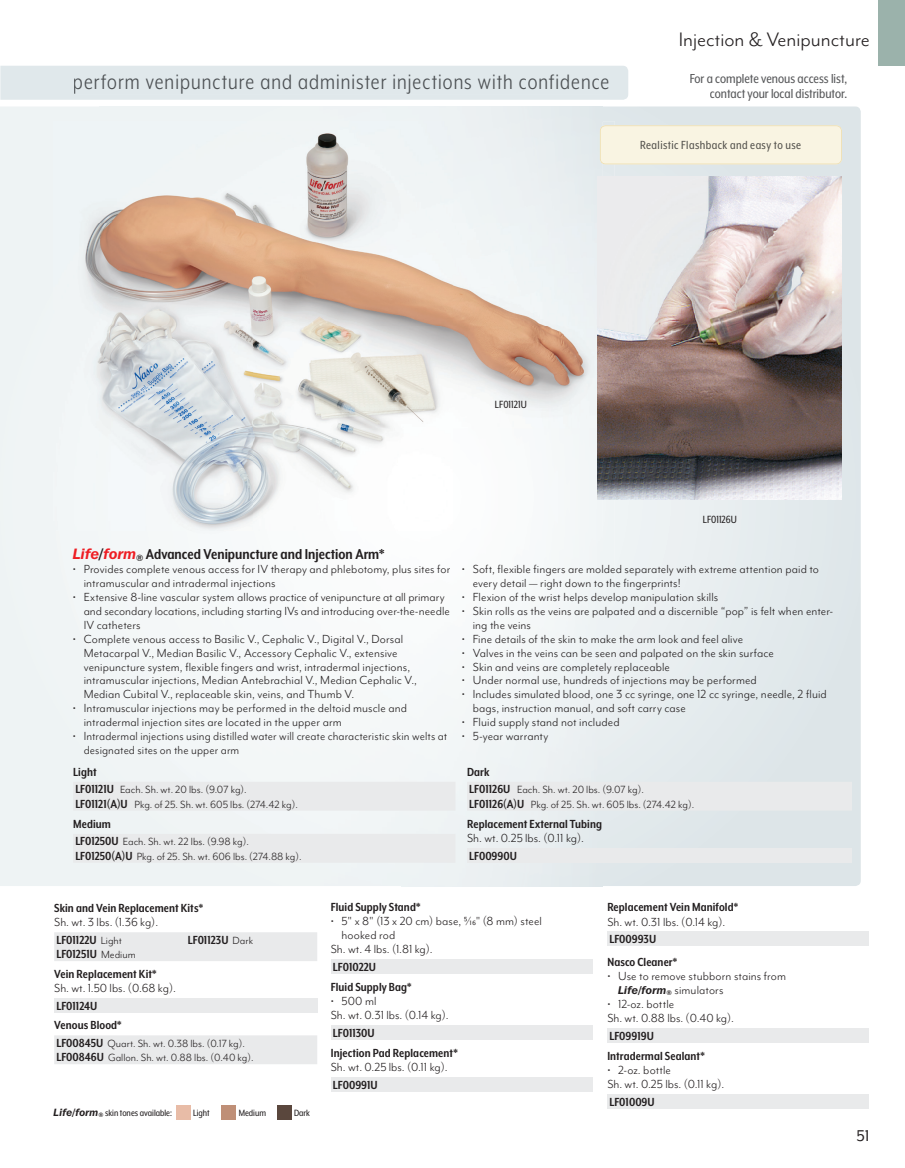
<style>
.page{position:relative;width:905px;height:1168px;background:#fff}
.page>*{position:absolute;margin:0;border:0;box-sizing:border-box;transform-origin:0 0}
.t1{font:24px "Mr Eaves XL Mod Nar OT";letter-spacing:.045em;color:#4c5053}
.t2{font:22.5px "Mr Eaves Mod OT";color:#231f20}
.t3{font:18px "Mr Eaves Mod OT";color:#231f20}
.t4{font:700 16.5px "Mr Eaves XL Mod Nar OT";color:#231f20}
.t5{font:15px/15px "Mr Eaves XL Mod Nar OT";color:#57585a;text-align:right}
.t6{font:13.5px/14px "Mr Eaves Mod OT";letter-spacing:.005em;color:#231f20}
.t7{font:700 13.5px/19.8px "Mr Eaves XL Mod Nar OT";letter-spacing:.005em;color:#231f20}
.t8{font:13.5px "Mr Eaves XL Mod Nar OT";letter-spacing:.03em;color:#55534e}
.t9{font:12px/14.4px "Mr Eaves Mod OT";color:#231f20}
.t10{font:12px "Mr Eaves XL Mod Nar OT";color:#231f20}
.t11{font:10.5px "Mr Eaves XL Mod Nar OT";color:#231f20}
.s1{font-family:"Franklin Gothic IT Cby BT";font-weight:600;font-style:italic;font-size:15px;color:#ee1d23}
.s2{font-family:"Franklin Gothic IT Cby BT";font-weight:600;font-style:italic;font-size:15px}
.s3{font-family:"Mr Eaves XL Mod Nar OT";font-weight:700;font-size:13.5px}
.s4{font-family:"Mr Eaves Mod OT";font-weight:400;font-size:12px}
.s5{font-family:"Franklin Gothic IT Cby BT";font-weight:600;font-style:italic}
.s6{font-family:"Franklin Gothic IT Cby BT";font-weight:600;font-style:italic;font-size:11.25px}
</style>
<div class="page">
<svg style="left:603px;top:106px;width:257px;height:780px;background:#e2e9eb"></svg>
<div style="left:1px;top:66px;width:627px;height:34px;background:#e0e8eb"></div>
<div style="left:878px;top:0;width:26px;height:66px;background:#9bb2ab"></div>
<div style="left:54px;top:932px;width:263px;height:29px;background:#e9eaeb"></div>
<div style="left:54px;top:998px;width:263px;height:15px;background:#e9eaeb"></div>
<div style="left:54px;top:1035px;width:263px;height:29px;background:#e9eaeb"></div>
<div style="left:331px;top:959px;width:261px;height:15px;background:#e9eaeb"></div>
<div style="left:331px;top:1025px;width:261px;height:14px;background:#e9eaeb"></div>
<div style="left:331px;top:1077px;width:261px;height:14px;background:#e9eaeb"></div>
<div style="left:607px;top:932px;width:262px;height:14px;background:#e9eaeb"></div>
<div style="left:607px;top:1028px;width:262px;height:15px;background:#e9eaeb"></div>
<div style="left:607px;top:1094px;width:262px;height:14px;background:#e9eaeb"></div>
<div style="left:73px;top:782px;width:382px;height:28px;background:#e9eaeb"></div>
<div style="left:73px;top:834px;width:382px;height:29px;background:#e9eaeb"></div>
<div style="left:467px;top:782px;width:385px;height:28px;background:#e9eaeb"></div>
<div style="left:467px;top:848px;width:385px;height:14px;background:#e9eaeb"></div>
<img style="left:598px;top:177px;width:243px;height:322px">
<div style="left:176px;top:1104px;width:15px;height:15px;background:#e8bca7"></div>
<div style="left:221px;top:1104px;width:15px;height:15px;background:#bf8f77"></div>
<div style="left:277px;top:1104px;width:15px;height:15px;background:#5a473d"></div>
<img style="left:0;top:66px;width:1px;height:34px">
<img style="left:0;top:106px;width:1px;height:780px">
<img style="left:603px;top:121px;width:11px;height:461px">
<img style="left:54px;top:121px;width:549px;height:103px">
<img style="left:54px;top:223px;width:544px;height:206px">
<img style="left:54px;top:429px;width:549px;height:153px">
<div style="left:74px;top:75px;width:534px;height:19px;background:#e0e8eb"></div>
<svg style="left:600px;top:125px;width:241px;height:39px;background:#f8f2df"></svg>
<div style="left:640px;top:141px;width:160px;height:10px;background:#f9f4e2"></div>
<h1 class="t1" style="left:73px;top:70px;width:538px">perform venipuncture and administer injections with confidence</h1>
<h2 class="t2" style="left:678px;top:27px;width:193px">Injection &amp; Venipuncture</h2>
<p class="t5" style="left:689px;top:71px;width:159px">For a complete venous access list, contact your local distributor.</p>
<p class="t8" style="left:640px;top:138px;width:163px">Realistic Flashback and easy to use</p>
<p class="t10" style="left:495px;top:398px;width:33px">LF01121U</p>
<p class="t10" style="left:702px;top:513px;width:36px">LF01126U</p>
<p class="t4" style="left:73px;top:546px;width:313px"><span class="s1">Life</span><span class="s2">/</span><span class="s1">form</span><sub>®</sub> Advanced Venipuncture and Injection Arm*</p>
<p class="t6" style="left:84px;top:562px;width:368px;text-indent:-11px">• Provides complete venous access for IV therapy and phlebotomy, plus sites for intramuscular and intradermal injections</p>
<p class="t6" style="left:84px;top:590px;width:368px;text-indent:-11px">• Extensive 8-line vascular system allows practice of venipuncture at all primary and secondary locations, including starting IVs and introducing over-the-needle<br>IV catheters</p>
<p class="t6" style="left:84px;top:632px;width:334px;text-indent:-11px">• Complete venous access to Basilic V., Cephalic V., Digital V., Dorsal Metacarpal V., Median Basilic V., Accessory Cephalic V., extensive venipuncture system, flexible fingers and wrist, intradermal injections, intramuscular injections, Median Antebrachial V., Median Cephalic V., Median Cubital V., replaceable skin, veins, and Thumb V.</p>
<p class="t6" style="left:84px;top:701px;width:325px;text-indent:-11px">• Intramuscular injections may be performed in the deltoid muscle and intradermal injection sites are located in the upper arm</p>
<p class="t6" style="left:84px;top:729px;width:365px;text-indent:-11px">• Intradermal injections using distilled water will create characteristic skin welts at designated sites on the upper arm</p>
<p class="t7" style="left:73px;top:762px;width:25px">Light</p>
<p class="t9" style="left:75px;top:783px;width:224px"><span class="s3">LF01121U</span> Each. Sh. wt. 20 lbs. (9.07 kg).<br><span class="s3">LF01121(A)U</span> Pkg. of 25. Sh. wt. 605 lbs. (274.42 kg).</p>
<p class="t7" style="left:73px;top:814px;width:39px">Medium</p>
<p class="t9" style="left:75px;top:835px;width:228px"><span class="s3">LF01250U</span> Each. Sh. wt. 22 lbs. (9.98 kg).<br><span class="s3">LF01250(A)U</span> Pkg. of 25. Sh. wt. 606 lbs. (274.88 kg).</p>
<p class="t6" style="left:472px;top:562px;width:348px;text-indent:-11px">• Soft, flexible fingers are molded separately with extreme attention paid to every detail — right down to the fingerprints!</p>
<p class="t6" style="left:462px;top:590px;width:258px">• Flexion of the wrist helps develop manipulation skills</p>
<p class="t6" style="left:472px;top:604px;width:362px;text-indent:-11px">• Skin rolls as the veins are palpated and a discernible “pop” is felt when enter&shy;ing the veins</p>
<p class="t6" style="left:462px;top:632px;width:283px">• Fine details of the skin to make the arm look and feel alive</p>
<p class="t6" style="left:462px;top:646px;width:313px">• Valves in the veins can be seen and palpated on the skin surface</p>
<p class="t6" style="left:462px;top:660px;width:209px">• Skin and veins are completely replaceable</p>
<p class="t6" style="left:462px;top:673px;width:296px">• Under normal use, hundreds of injections may be performed</p>
<p class="t6" style="left:472px;top:687px;width:355px;text-indent:-11px">• Includes simulated blood, one 3 cc syringe, one 12 cc syringe, needle, 2 fluid bags, instruction manual, and soft carry case</p>
<p class="t6" style="left:462px;top:715px;width:159px">• Fluid supply stand not included</p>
<p class="t6" style="left:462px;top:729px;width:88px">• 5-year warranty</p>
<p class="t7" style="left:467px;top:762px;width:24px">Dark</p>
<p class="t9" style="left:469px;top:783px;width:226px"><span class="s3">LF01126U</span> Each. Sh. wt. 20 lbs. (9.07 kg).<br><span class="s3">LF01126(A)U</span> Pkg. of 25. Sh. wt. 605 lbs. (274.42 kg).</p>
<p class="t7" style="left:467px;top:814px;width:136px">Replacement External Tubing</p>
<p class="t6" style="left:467px;top:831px;width:118px">Sh. wt. 0.25 lbs. (0.11 kg).</p>
<p class="t7" style="left:469px;top:846px;width:49px">LF00990U</p>
<p class="t7" style="left:54px;top:898px;width:150px">Skin and Vein Replacement Kits*</p>
<p class="t6" style="left:54px;top:915px;width:105px">Sh. wt. 3 lbs. (1.36 kg).</p>
<p class="t7" style="left:56px;top:930px;width:67px">LF01122U <span class="s4">Light</span></p>
<p class="t7" style="left:188px;top:930px;width:67px">LF01123U <span class="s4">Dark</span></p>
<p class="t7" style="left:54px;top:944px;width:104px">LF01251U <span class="s4">Medium<br></span>Vein Replacement Kit*</p>
<p class="t6" style="left:54px;top:981px;width:123px">Sh. wt. 1.50 lbs. (0.68 kg).</p>
<p class="t7" style="left:54px;top:996px;width:69px;line-height:19.4px">LF01124U<br>Venous Blood*</p>
<p class="t9" style="left:56px;top:1036px;width:199px"><span class="s3">LF00845U</span> Quart. Sh. wt. 0.38 lbs. (0.17 kg).<br><span class="s3">LF00846U</span> Gallon. Sh. wt. 0.88 lbs. (0.40 kg).</p>
<p class="t11" style="left:54px;top:1107px;width:120px"><span class="s5">Life/form</span><sub>®</sub> skin tones available:</p>
<p class="t11" style="left:193px;top:1107px;width:18px">Light</p>
<p class="t11" style="left:239px;top:1107px;width:29px">Medium</p>
<p class="t11" style="left:294px;top:1107px;width:17px">Dark</p>
<p class="t7" style="left:331px;top:897px;width:91px">Fluid Supply Stand*</p>
<p class="t6" style="left:331px;top:914px;width:213px">• 5" x 8" (13 x 20 cm) base, 5⁄16" (8 mm) steel</p>
<p class="t6" style="left:341px;top:928px;width:55px">hooked rod</p>
<p class="t6" style="left:331px;top:942px;width:103px">Sh. wt. 4 lbs. (1.81 kg).</p>
<p class="t7" style="left:331px;top:957px;width:82px">LF01022U<br>Fluid Supply Bag*</p>
<p class="t6" style="left:331px;top:994px;width:119px">• 500 ml<br>Sh. wt. 0.31 lbs. (0.14 kg).</p>
<p class="t7" style="left:331px;top:1022px;width:128px">LF01130U<br>Injection Pad Replacement*</p>
<p class="t6" style="left:331px;top:1060px;width:118px">Sh. wt. 0.25 lbs. (0.11 kg).</p>
<p class="t7" style="left:333px;top:1074px;width:46px">LF00991U</p>
<p class="t7" style="left:607px;top:897px;width:132px">Replacement Vein Manifold*</p>
<p class="t6" style="left:607px;top:915px;width:119px">Sh. wt. 0.31 lbs. (0.14 kg).</p>
<p class="t7" style="left:607px;top:927px;width:71px;line-height:23.1px">LF00993U<br>Nasco Cleaner*</p>
<p class="t6" style="left:618px;top:969px;width:169px;text-indent:-11px">• Use to remove stubborn stains from<br><span class="s6">Life/form</span><sub>®</sub> simulators</p>
<p class="t6" style="left:607px;top:997px;width:128px">• 12-oz. bottle<br>Sh. wt. 0.88 lbs. (0.40 kg).</p>
<p class="t7" style="left:607px;top:1026px;width:99px">LF09919U<br>Intradermal Sealant*</p>
<p class="t6" style="left:607px;top:1063px;width:118px">• 2-oz. bottle<br>Sh. wt. 0.25 lbs. (0.11 kg).</p>
<p class="t7" style="left:609px;top:1091px;width:47px">LF01009U</p>
<h3 class="t3" style="left:856px;top:1126px;width:15px">51</h3>
</div>
